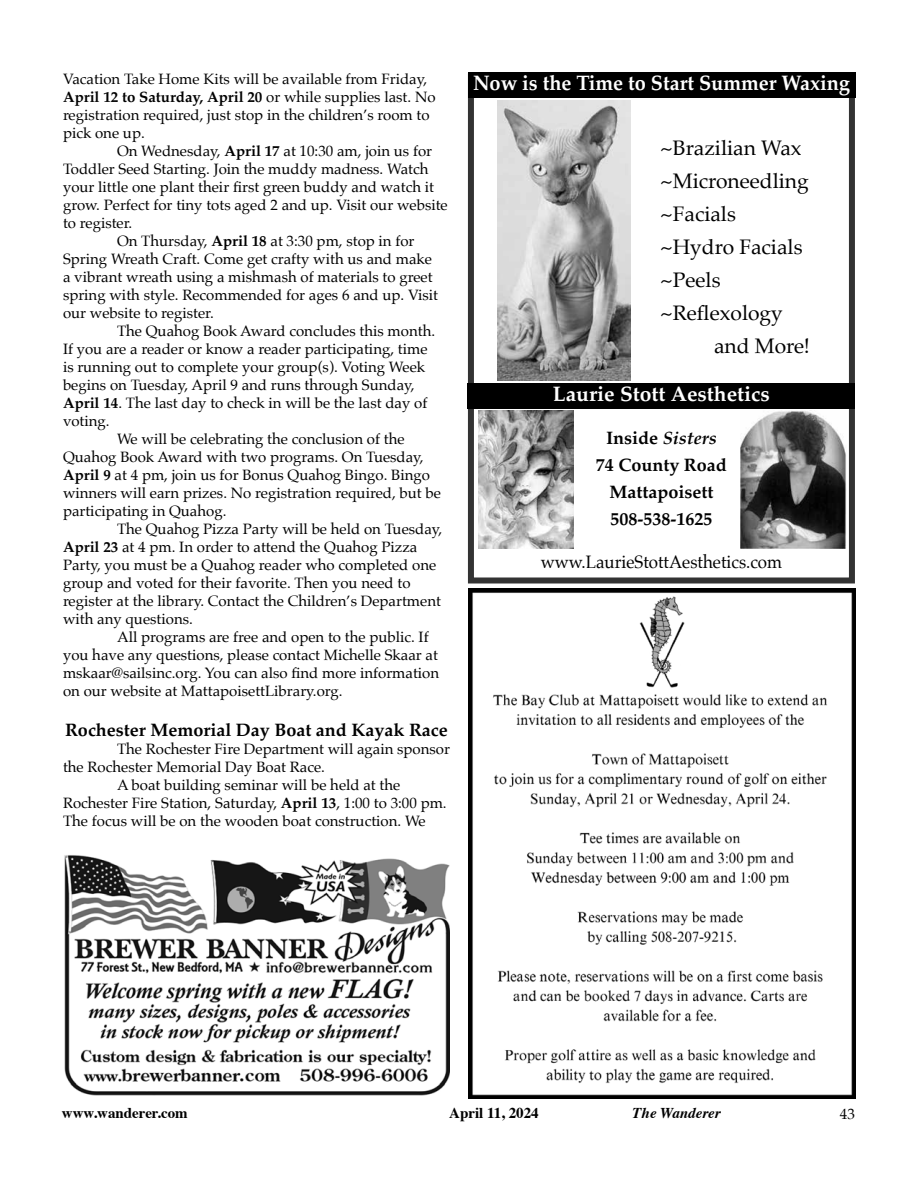
<style>
.page{position:relative;width:918px;height:1188px;background:#fff}
.page>*{position:absolute;margin:0;border:0;box-sizing:border-box;transform-origin:0 0}
.t1{font:21px/33px "Palatino";color:#000}
.t2{font:700 21px "Palatino";color:#fff;scale:.95 1}
.t3{font:700 21px "Palatino";color:#fff}
.t4{font:700 18px/27px "Palatino";color:#000;text-align:center}
.t5{font:18px "Palatino";color:#000;scale:.94 1}
.t6{font:15px/18px "Palatino";color:#000}
.t7{font:700 15px "Times";color:#000}
.t8{font:italic 700 15px "Times";color:#000}
.s1{font-weight:700}
.s2{font-style:italic}
</style>
<div class="page">
<img style="left:64px;top:855px;width:386px;height:241px">
<img style="left:468px;top:588px;width:387px;height:510px">
<div style="left:468px;top:74px;width:387px;height:510px;border:6px solid #333"></div>
<img style="left:740px;top:411px;width:107px;height:138px">
<img style="left:479px;top:411px;width:94px;height:138px">
<div style="left:468px;top:384px;width:387px;height:25px;background:#000"></div>
<div style="left:468px;top:72px;width:387px;height:26px;background:#000"></div>
<img style="left:498px;top:100px;width:132px;height:280px">
<p class="t6" style="left:63px;top:70px;width:374px">Vacation Take Home Kits will be available from Friday, <span class="s1">April 12 to Saturday, April 20</span> or while supplies last. No registration required, just stop in the children’s room to pick one up.</p>
<p class="t6" style="left:117px;top:142px;width:317px">On Wednesday, <span class="s1">April 17</span> at 10:30 am, join us for</p>
<p class="t6" style="left:63px;top:160px;width:367px">Toddler Seed Starting. Join the muddy madness. Watch</p>
<p class="t6" style="left:63px;top:178px;width:373px">your little one plant their first green buddy and watch it</p>
<p class="t6" style="left:63px;top:196px;width:386px">grow. Perfect for tiny tots aged 2 and up. Visit our website</p>
<p class="t6" style="left:63px;top:214px;width:71px">to register.</p>
<p class="t6" style="left:117px;top:232px;width:299px">On Thursday, <span class="s1">April 18</span> at 3:30 pm, stop in for</p>
<p class="t6" style="left:63px;top:250px;width:371px">Spring Wreath Craft. Come get crafty with us and make</p>
<p class="t6" style="left:63px;top:268px;width:371px">a vibrant wreath using a mishmash of materials to greet</p>
<p class="t6" style="left:63px;top:286px;width:377px">spring with style. Recommended for ages 6 and up. Visit</p>
<p class="t6" style="left:63px;top:304px;width:152px">our website to register.</p>
<p class="t6" style="left:117px;top:322px;width:320px">The Quahog Book Award concludes this month.</p>
<p class="t6" style="left:63px;top:340px;width:366px">If you are a reader or know a reader participating, time</p>
<p class="t6" style="left:63px;top:358px;width:364px">is running out to complete your group(s). Voting Week</p>
<p class="t6" style="left:63px;top:376px;width:353px">begins on Tuesday, April 9 and runs through Sunday,</p>
<p class="t6" style="left:63px;top:394px;width:366px"><span class="s1">April 14</span>. The last day to check in will be the last day of</p>
<p class="t6" style="left:63px;top:412px;width:48px">voting.</p>
<p class="t6" style="left:117px;top:430px;width:289px">We will be celebrating the conclusion of the</p>
<p class="t6" style="left:63px;top:448px;width:362px">Quahog Book Award with two programs. On Tuesday,</p>
<p class="t6" style="left:63px;top:466px;width:369px"><span class="s1">April 9</span> at 4 pm, join us for Bonus Quahog Bingo. Bingo</p>
<p class="t6" style="left:63px;top:484px;width:380px">winners will earn prizes. No registration required, but be</p>
<p class="t6" style="left:63px;top:502px;width:165px">participating in Quahog.</p>
<p class="t6" style="left:117px;top:520px;width:327px">The Quahog Pizza Party will be held on Tuesday,</p>
<p class="t6" style="left:63px;top:538px;width:356px"><span class="s1">April 23</span> at 4 pm. In order to attend the Quahog Pizza</p>
<p class="t6" style="left:63px;top:556px;width:375px">Party, you must be a Quahog reader who completed one</p>
<p class="t6" style="left:63px;top:574px;width:349px">group and voted for their favorite. Then you need to</p>
<p class="t6" style="left:63px;top:592px;width:380px">register at the library. Contact the Children’s Department</p>
<p class="t6" style="left:63px;top:610px;width:131px">with any questions.</p>
<p class="t6" style="left:117px;top:628px;width:313px">All programs are free and open to the public. If</p>
<p class="t6" style="left:63px;top:646px;width:377px">you have any questions, please contact Michelle Skaar at</p>
<p class="t6" style="left:63px;top:664px;width:378px">mskaar@sailsinc.org. You can also find more information</p>
<p class="t6" style="left:63px;top:682px;width:281px">on our website at MattapoisettLibrary.org.</p>
<p class="t4" style="left:65px;top:716px;width:384px">Rochester Memorial Day Boat and Kayak Race</p>
<p class="t6" style="left:117px;top:740px;width:335px">The Rochester Fire Department will again sponsor</p>
<p class="t6" style="left:63px;top:758px;width:263px">the Rochester Memorial Day Boat Race.</p>
<p class="t6" style="left:117px;top:776px;width:285px">A boat building seminar will be held at the</p>
<p class="t6" style="left:63px;top:794px;width:385px">Rochester Fire Station, Saturday, <span class="s1">April 13</span>, 1:00 to 3:00 pm.</p>
<p class="t6" style="left:63px;top:812px;width:364px">The focus will be on the wooden boat construction. We</p>
<h1 class="t2" style="left:473px;top:65px;width:398px">Now is the Time to Start Summer Waxing</h1>
<h1 class="t1" style="left:660px;top:131px;width:150px">~Brazilian Wax ~Microneedling ~Facials ~Hydro Facials ~Peels ~Reflexology</h1>
<h1 class="t1" style="left:714px;top:329px;width:97px">and More!</h1>
<h1 class="t3" style="left:553px;top:376px;width:218px">Laurie Stott Aesthetics</h1>
<p class="t4" style="left:596px;top:424px;width:133px">Inside <span class="s2">Sisters<br></span>74 County Road<br>Mattapoisett<br>508-538-1625</p>
<p class="t5" style="left:541px;top:546px;width:258px">www.LaurieStottAesthetics.com</p>
<p class="t7" style="left:62px;top:1099px;width:127px">www.wanderer.com</p>
<p class="t7" style="left:449px;top:1099px;width:91px">April 11, 2024</p>
<p class="t8" style="left:632px;top:1099px;width:90px">The Wanderer</p>
<p class="t6" style="left:840px;top:1105px;width:16px">43</p>
</div>
